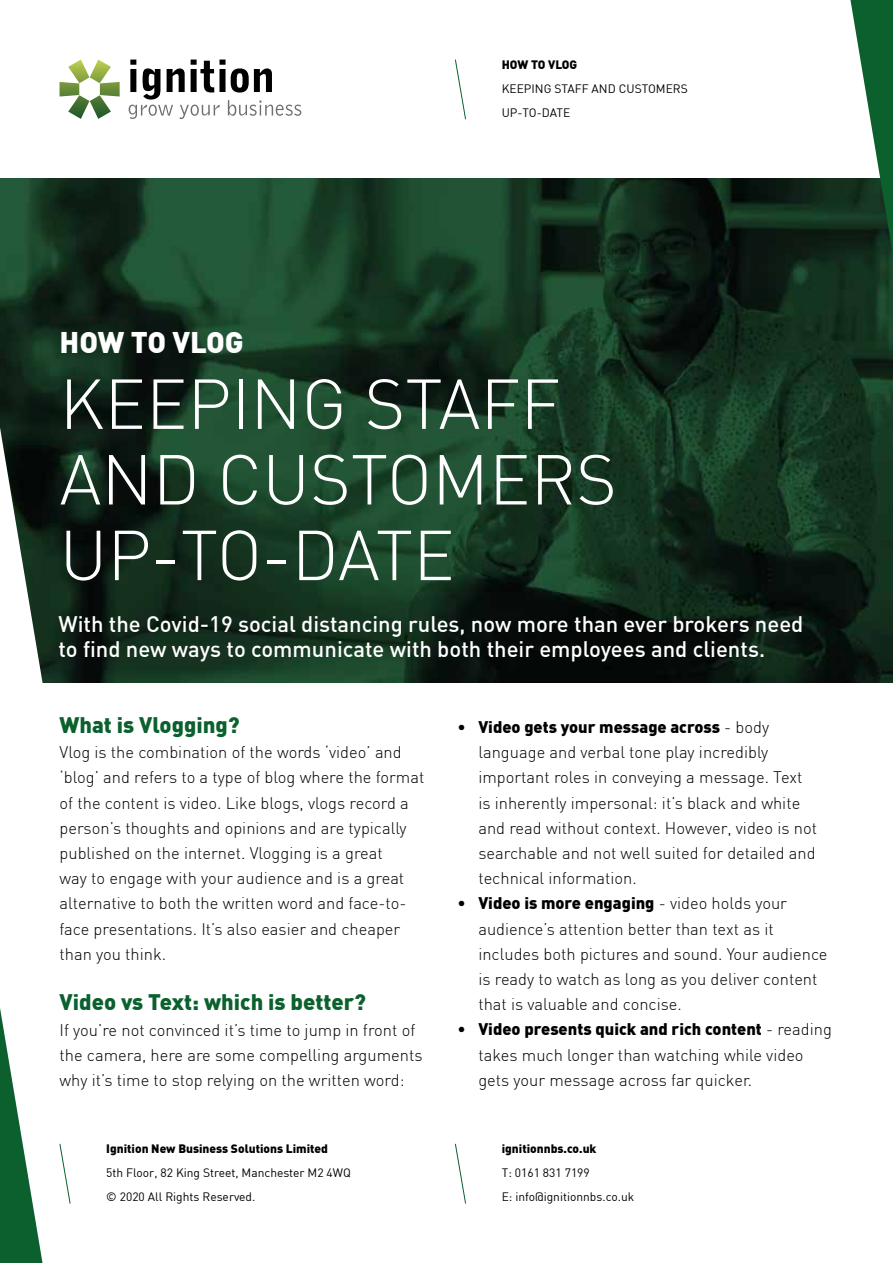
<style>
.page{position:relative;width:893px;height:1263px;background:#fff}
.page>*{position:absolute;margin:0;border:0;box-sizing:border-box;transform-origin:0 0}
.t1{font:300 69.45px/75.6px "DIN";color:#fff}
.t2{font:900 29.25px "DIN";letter-spacing:-.005em;color:#fff}
.t3{font:500 22.05px/25.2px "DIN";color:#fff}
.t4{font:900 22.05px "DIN";color:#0a612e}
.t5{font:300 16.5px/25.2px "DIN";color:#000}
.t6{font:12px/24px "DIN";color:#000}
.t7{font:900 12px "DIN";color:#000}
.s1{font-weight:900}
</style>
<div class="page">
<img style="left:0;top:179px;width:893px;height:504px">
<svg style="left:129px;top:60px;width:172px;height:59px"></svg>
<svg style="left:60px;top:60px;width:60px;height:59px"></svg>
<svg style="left:0;top:1008px;width:43px;height:255px"></svg>
<svg style="left:0;top:427px;width:45px;height:256px"></svg>
<svg style="left:59px;top:1143px;width:12px;height:61px"></svg>
<svg style="left:455px;top:1143px;width:11px;height:61px"></svg>
<svg style="left:455px;top:59px;width:11px;height:61px"></svg>
<svg style="left:850px;top:0;width:43px;height:255px"></svg>
<p class="t7" style="left:502px;top:57px;width:77px">HOW TO VLOG</p>
<p class="t6" style="left:502px;top:76px;width:187px">KEEPING STAFF AND CUSTOMERS<br>UP-TO-DATE</p>
<h2 class="t2" style="left:60px;top:323px;width:186px">HOW TO VLOG</h2>
<h1 class="t1" style="left:60px;top:365px;width:559px">KEEPING STAFF<br>AND CUSTOMERS<br>UP-TO-DATE</h1>
<h3 class="t3" style="left:58px;top:611px;width:746px">With the Covid-19 social distancing rules, now more than ever brokers need to find new ways to communicate with both their employees and clients.</h3>
<h3 class="t4" style="left:60px;top:710px;width:182px">What is Vlogging?</h3>
<p class="t5" style="left:60px;top:739px;width:366px">Vlog is the combination of the words ‘video’ and ‘blog’ and refers to a type of blog where the format of the content is video. Like blogs, vlogs record a person’s thoughts and opinions and are typically published on the internet. Vlogging is a great<br>way to engage with your audience and is a great alternative to both the written word and face-to&shy;face presentations. It’s also easier and cheaper than you think.</p>
<h3 class="t4" style="left:60px;top:987px;width:308px">Video vs Text: which is better?</h3>
<p class="t5" style="left:60px;top:1017px;width:365px">If you’re not convinced it’s time to jump in front of the camera, here are some compelling arguments why it’s time to stop relying on the written word:</p>
<p class="t7" style="left:106px;top:1141px;width:223px">Ignition New Business Solutions Limited</p>
<p class="t6" style="left:106px;top:1161px;width:246px">5th Floor, 82 King Street, Manchester M2 4WQ © 2020 All Rights Reserved.</p>
<p class="t5" style="left:478px;top:714px;width:340px;text-indent:-21px">• <span class="s1">Video gets your message across</span> - body language and verbal tone play incredibly important roles in conveying a message. Text is inherently impersonal: it’s black and white and read without context. However, video is not searchable and not well suited for detailed and technical information.</p>
<p class="t5" style="left:478px;top:891px;width:351px;text-indent:-21px">• <span class="s1">Video is more engaging</span> - video holds your audience’s attention better than text as it includes both pictures and sound. Your audience is ready to watch as long as you deliver content that is valuable and concise.</p>
<p class="t5" style="left:478px;top:1017px;width:355px;text-indent:-21px">• <span class="s1">Video presents quick and rich content</span> - reading takes much longer than watching while video gets your message across far quicker.</p>
<p class="t7" style="left:502px;top:1141px;width:96px">ignitionnbs.co.uk</p>
<p class="t6" style="left:502px;top:1161px;width:134px">T: 0161 831 7199<br>E: info@ignitionnbs.co.uk</p>
</div>
